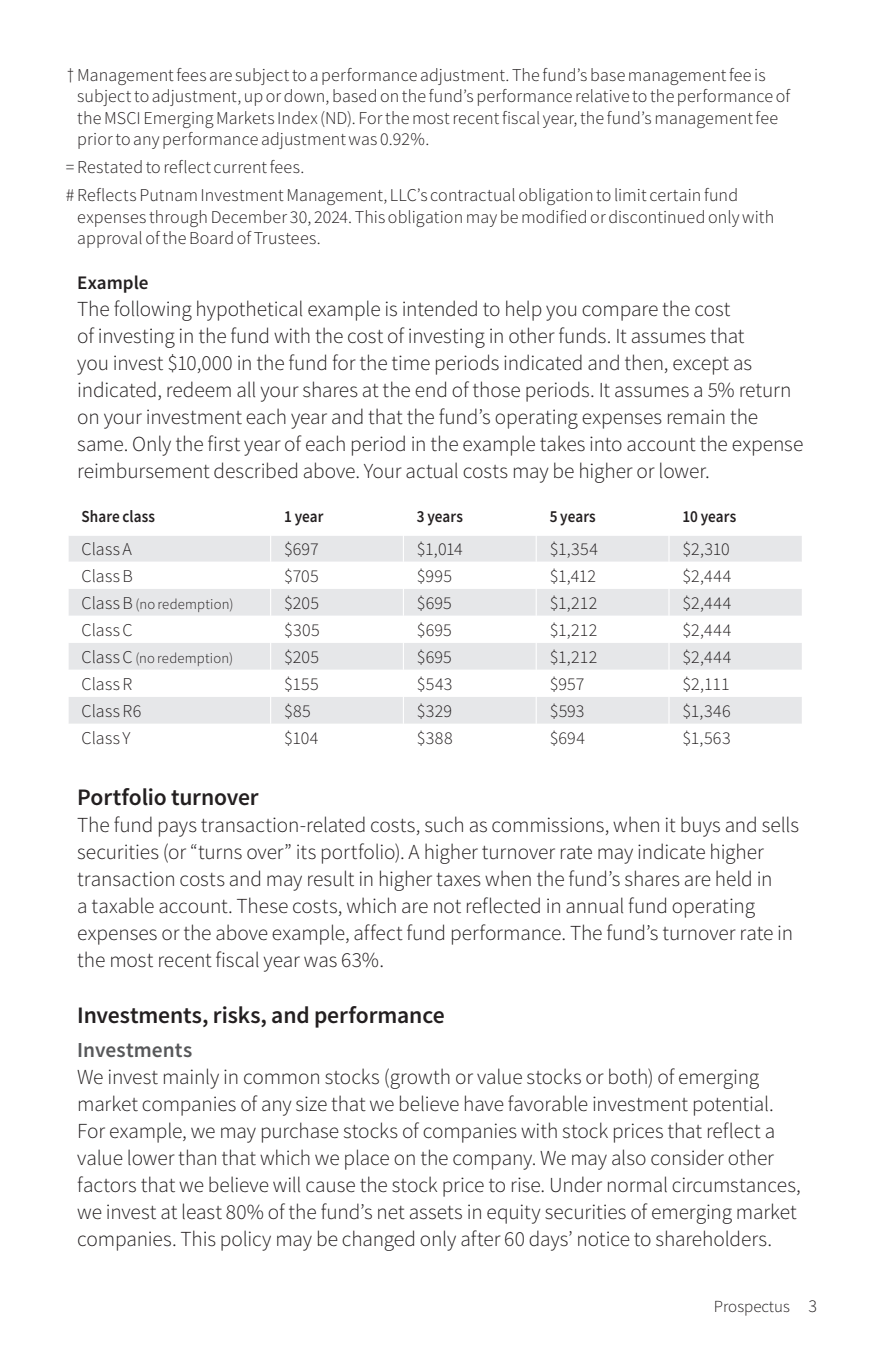
<style>
.page{position:relative;width:871px;height:1357px;background:#fff}
.page>*{position:absolute;margin:0;border:0;box-sizing:border-box;transform-origin:0 0}
.SubHead_1{font:600 23.62px "Source Sans Pro";letter-spacing:-.005em;color:#231f20}
.Text{font:300 21.38px/27px "Source Sans Pro";letter-spacing:-.005em;color:#231f20}
.SubHead_2{font:600 21.38px "Source Sans Pro";letter-spacing:.005em;color:#57585a}
.SubHead_3{font:600 19.12px "Source Sans Pro";color:#231f20}
.Foot_symbol2{font:300 18px/21.4px "Source Sans Pro";letter-spacing:.005em;color:#231f20}
.Table_Left{font:300 18px "Source Sans Pro";letter-spacing:.01em;color:#231f20}
.Table_ColHd_Left{font:600 16.88px "Source Sans Pro";letter-spacing:.005em;color:#231f20;scale:.9 1}
.t1{font:300 16.88px "Source Sans Pro";color:#231f20}
.Table_Left-2{font:300 14.62px "Source Sans Pro";letter-spacing:.015em;color:#231f20}
.s1{font-size:18px}
</style>
<div class="page">
<div style="left:69px;top:536px;width:733px;height:26px;background:#e6e7e9"></div>
<svg style="left:69px;top:589px;width:733px;height:135px;fill:#e6e7e9"></svg>
<svg style="left:270px;top:536px;width:1px;height:188px"></svg>
<svg style="left:403px;top:536px;width:1px;height:188px"></svg>
<svg style="left:536px;top:536px;width:1px;height:188px"></svg>
<svg style="left:668px;top:536px;width:1px;height:188px"></svg>
<p class="Foot_symbol2" style="left:77px;top:64px;width:714px;text-indent:-10px">† Management fees are subject to a performance adjustment. The fund’s base management fee is subject to adjustment, up or down, based on the fund’s performance relative to the performance of the MSCI Emerging Markets Index (ND). For the most recent fiscal year, the fund’s management fee prior to any performance adjustment was 0.92%.</p>
<p class="Foot_symbol2" style="left:66px;top:157px;width:240px">= Restated to reflect current fees.</p>
<p class="Foot_symbol2" style="left:77px;top:185px;width:698px;text-indent:-12px"># Reflects Putnam Investment Management, LLC’s contractual obligation to limit certain fund expenses through December 30, 2024. This obligation may be modified or discontinued only with approval of the Board of Trustees.</p>
<p class="SubHead_3" style="left:77px;top:270px;width:73px">Example</p>
<p class="Text" style="left:77px;top:296px;width:727px">The following hypothetical example is intended to help you compare the cost<br>of investing in the fund with the cost of investing in other funds. It assumes that<br>you invest $10,000 in the fund for the time periods indicated and then, except as indicated, redeem all your shares at the end of those periods. It assumes a 5% return on your investment each year and that the fund’s operating expenses remain the same. Only the first year of each period in the example takes into account the expense reimbursement described above. Your actual costs may be higher or lower.</p>
<p class="Table_ColHd_Left" style="left:82px;top:506px;width:83px">Share class</p>
<p class="Table_ColHd_Left" style="left:284px;top:506px;width:45px">1 year</p>
<p class="Table_ColHd_Left" style="left:417px;top:506px;width:53px">3 years</p>
<p class="Table_ColHd_Left" style="left:550px;top:506px;width:53px">5 years</p>
<p class="Table_ColHd_Left" style="left:682px;top:506px;width:61px">10 years</p>
<p class="Table_Left" style="left:82px;top:538px;width:52px">Class A</p>
<p class="Table_Left" style="left:284px;top:538px;width:36px">$697</p>
<p class="Table_Left" style="left:417px;top:538px;width:47px">$1,014</p>
<p class="Table_Left" style="left:550px;top:538px;width:50px">$1,354</p>
<p class="Table_Left" style="left:682px;top:538px;width:49px">$2,310</p>
<p class="Table_Left" style="left:82px;top:565px;width:53px">Class B</p>
<p class="Table_Left" style="left:284px;top:565px;width:36px">$705</p>
<p class="Table_Left" style="left:417px;top:565px;width:37px">$995</p>
<p class="Table_Left" style="left:550px;top:565px;width:48px">$1,412</p>
<p class="Table_Left" style="left:682px;top:565px;width:50px">$2,444</p>
<p class="Table_Left-2" style="left:82px;top:595px;width:153px"><span class="s1">Class B</span> (no redemption)</p>
<p class="Table_Left" style="left:284px;top:592px;width:36px">$205</p>
<p class="Table_Left" style="left:417px;top:592px;width:36px">$695</p>
<p class="Table_Left" style="left:550px;top:592px;width:49px">$1,212</p>
<p class="Table_Left" style="left:682px;top:592px;width:50px">$2,444</p>
<p class="Table_Left" style="left:82px;top:619px;width:53px">Class C</p>
<p class="Table_Left" style="left:284px;top:619px;width:37px">$305</p>
<p class="Table_Left" style="left:417px;top:619px;width:36px">$695</p>
<p class="Table_Left" style="left:550px;top:619px;width:49px">$1,212</p>
<p class="Table_Left" style="left:682px;top:619px;width:50px">$2,444</p>
<p class="Table_Left-2" style="left:82px;top:649px;width:153px"><span class="s1">Class C</span> (no redemption)</p>
<p class="Table_Left" style="left:284px;top:646px;width:36px">$205</p>
<p class="Table_Left" style="left:417px;top:646px;width:36px">$695</p>
<p class="Table_Left" style="left:550px;top:646px;width:49px">$1,212</p>
<p class="Table_Left" style="left:682px;top:646px;width:50px">$2,444</p>
<p class="Table_Left" style="left:82px;top:673px;width:52px">Class R</p>
<p class="Table_Left" style="left:284px;top:673px;width:36px">$155</p>
<p class="Table_Left" style="left:417px;top:673px;width:37px">$543</p>
<p class="Table_Left" style="left:550px;top:673px;width:36px">$957</p>
<p class="Table_Left" style="left:682px;top:673px;width:49px">$2,111</p>
<p class="Table_Left" style="left:82px;top:700px;width:61px">Class R6</p>
<p class="Table_Left" style="left:284px;top:700px;width:28px">$85</p>
<p class="Table_Left" style="left:417px;top:700px;width:37px">$329</p>
<p class="Table_Left" style="left:550px;top:700px;width:36px">$593</p>
<p class="Table_Left" style="left:682px;top:700px;width:50px">$1,346</p>
<p class="Table_Left" style="left:82px;top:727px;width:51px">Class Y</p>
<p class="Table_Left" style="left:284px;top:727px;width:36px">$104</p>
<p class="Table_Left" style="left:417px;top:727px;width:37px">$388</p>
<p class="Table_Left" style="left:550px;top:727px;width:37px">$694</p>
<p class="Table_Left" style="left:682px;top:727px;width:50px">$1,563</p>
<p class="SubHead_1" style="left:77px;top:781px;width:183px">Portfolio turnover</p>
<p class="Text" style="left:77px;top:811px;width:723px">The fund pays transaction-related costs, such as commissions, when it buys and sells securities (or “turns over” its portfolio). A higher turnover rate may indicate higher transaction costs and may result in higher taxes when the fund’s shares are held in<br>a taxable account. These costs, which are not reflected in annual fund operating expenses or the above example, affect fund performance. The fund’s turnover rate in the most recent fiscal year was 63%.</p>
<p class="SubHead_1" style="left:77px;top:1000px;width:369px">Investments, risks, and performance</p>
<p class="SubHead_2" style="left:77px;top:1036px;width:117px">Investments</p>
<p class="Text" style="left:77px;top:1063px;width:725px">We invest mainly in common stocks (growth or value stocks or both) of emerging market companies of any size that we believe have favorable investment potential.<br>For example, we may purchase stocks of companies with stock prices that reflect a value lower than that which we place on the company. We may also consider other factors that we believe will cause the stock price to rise. Under normal circumstances, we invest at least 80% of the fund’s net assets in equity securities of emerging market companies. This policy may be changed only after 60 days’ notice to shareholders.</p>
<p class="t1" style="left:714px;top:1296px;width:105px">Prospectus <span class="s1">3</span></p>
</div>
